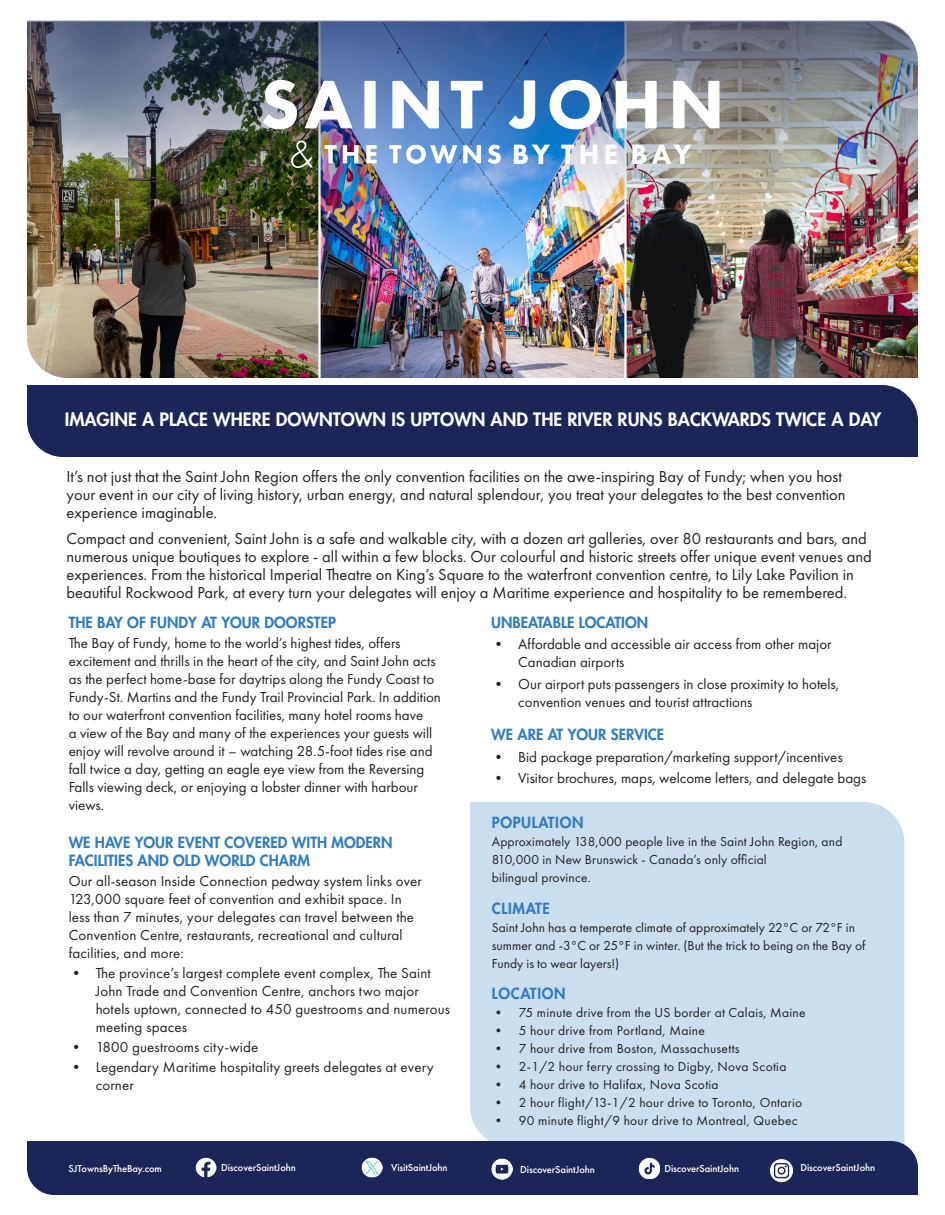
<style>
.page{position:relative;width:945px;height:1215px;background:#fff}
.page>*{position:absolute;margin:0;border:0;box-sizing:border-box;transform-origin:0 0}
.cal_day{font:800 18px "Futura Std";color:#fff}
._1_1__body_gray_larger{font:16.5px/18px "Futura PT";color:#231f20}
._1_1__body_gray_larger-2{font:15px/18px "Futura PT";color:#231f20}
._1_1__body_gray_larger-3{font:800 15px/18px "Futura Std";color:#2f7cc0}
._1_1_bullet_body{font:800 15px "Futura Std";color:#2f7cc0}
._1_1__body_gray_larger-4{font:800 15px "Futura Std";letter-spacing:.04em;color:#2f7cc0}
.t1{font:13.5px/18px "Futura PT";letter-spacing:.01em;color:#231f20}
.TOC_SocialMedia_IconCopy{font:500 10.5px "Futura PT";letter-spacing:-.01em;color:#fff}
</style>
<div class="page">
<div style="left:27px;top:385px;width:891px;height:72px;background:#1c2557"></div>
<div style="left:470px;top:802px;width:435px;height:339px;background:#cbdeef"></div>
<img style="left:27px;top:217px;width:597px;height:161px">
<img style="left:627px;top:217px;width:291px;height:161px">
<hr style="left:318px;top:0;width:3px;height:378px;background:#fff">
<div style="left:27px;top:1141px;width:891px;height:54px;background:#1c2557"></div>
<img style="left:362px;top:1157px;width:20px;height:21px">
<img style="left:770px;top:1158px;width:24px;height:24px">
<img style="left:639px;top:1158px;width:21px;height:21px">
<img style="left:491px;top:1158px;width:21px;height:21px">
<img style="left:196px;top:1157px;width:21px;height:21px">
<img style="left:27px;top:21px;width:891px;height:196px">
<svg style="left:392px;top:81px;width:47px;height:47px"></svg>
<svg style="left:673px;top:81px;width:47px;height:47px"></svg>
<svg style="left:549px;top:79px;width:53px;height:50px"></svg>
<svg style="left:616px;top:81px;width:41px;height:47px"></svg>
<svg style="left:305px;top:81px;width:48px;height:47px"></svg>
<svg style="left:263px;top:80px;width:34px;height:50px"></svg>
<svg style="left:451px;top:81px;width:32px;height:47px"></svg>
<svg style="left:509px;top:80px;width:26px;height:49px"></svg>
<svg style="left:364px;top:81px;width:12px;height:47px"></svg>
<svg style="left:291px;top:141px;width:22px;height:27px"></svg>
<svg style="left:463px;top:145px;width:18px;height:18px"></svg>
<svg style="left:581px;top:145px;width:16px;height:19px"></svg>
<svg style="left:632px;top:145px;width:14px;height:19px"></svg>
<svg style="left:652px;top:145px;width:39px;height:19px"></svg>
<svg style="left:343px;top:145px;width:15px;height:19px"></svg>
<svg style="left:606px;top:145px;width:11px;height:19px"></svg>
<svg style="left:488px;top:145px;width:13px;height:19px"></svg>
<svg style="left:366px;top:145px;width:11px;height:18px"></svg>
<svg style="left:514px;top:145px;width:36px;height:19px"></svg>
<svg style="left:561px;top:145px;width:13px;height:19px"></svg>
<svg style="left:324px;top:145px;width:13px;height:18px"></svg>
<svg style="left:389px;top:145px;width:68px;height:19px"></svg>
<p class="cal_day" style="left:65px;top:408px;width:818px">IMAGINE A PLACE WHERE DOWNTOWN IS UPTOWN AND THE RIVER RUNS BACKWARDS TWICE A DAY</p>
<p class="_1_1__body_gray_larger" style="left:67px;top:467px;width:780px">It’s not just that the Saint John Region offers the only convention facilities on the awe-inspiring Bay of Fundy; when you host your event in our city of living history, urban energy, and natural splendour, you treat your delegates to the best convention experience imaginable.</p>
<p class="_1_1__body_gray_larger" style="left:67px;top:529px;width:807px">Compact and convenient, Saint John is a safe and walkable city, with a dozen art galleries, over 80 restaurants and bars, and numerous unique boutiques to explore - all within a few blocks. Our colourful and historic streets offer unique event venues and experiences. From the historical Imperial Theatre on King’s Square to the waterfront convention centre, to Lily Lake Pavilion in beautiful Rockwood Park, at every turn your delegates will enjoy a Maritime experience and hospitality to be remembered.</p>
<p class="_1_1__body_gray_larger-3" style="left:69px;top:614px;width:269px">THE BAY OF FUNDY AT YOUR DOORSTEP</p>
<p class="_1_1__body_gray_larger-2" style="left:69px;top:634px;width:374px">The Bay of Fundy, home to the world’s highest tides, offers excitement and thrills in the heart of the city, and Saint John acts as the perfect home-base for daytrips along the Fundy Coast to Fundy-St. Martins and the Fundy Trail Provincial Park. In addition to our waterfront convention facilities, many hotel rooms have<br>a view of the Bay and many of the experiences your guests will enjoy will revolve around it – watching 28.5-foot tides rise and fall twice a day, getting an eagle eye view from the Reversing Falls viewing deck, or enjoying a lobster dinner with harbour views.</p>
<p class="_1_1__body_gray_larger-3" style="left:69px;top:833px;width:325px">WE HAVE YOUR EVENT COVERED WITH MODERN<br>FACILITIES AND OLD WORLD CHARM</p>
<p class="_1_1__body_gray_larger-2" style="left:69px;top:872px;width:355px">Our all-season Inside Connection pedway system links over 123,000 square feet of convention and exhibit space. In less than 7 minutes, your delegates can travel between the Convention Centre, restaurants, recreational and cultural facilities, and more:</p>
<p class="_1_1__body_gray_larger-2" style="left:96px;top:964px;width:356px;text-indent:-27px">• The province’s largest complete event complex, The Saint John Trade and Convention Centre, anchors two major hotels uptown, connected to 450 guestrooms and numerous meeting spaces</p>
<p class="_1_1__body_gray_larger-2" style="left:69px;top:1038px;width:191px">• 1800 guestrooms city-wide</p>
<p class="_1_1__body_gray_larger-2" style="left:96px;top:1058px;width:340px;text-indent:-27px">• Legendary Maritime hospitality greets delegates at every corner</p>
<p class="_1_1_bullet_body" style="left:491px;top:613px;width:158px">UNBEATABLE LOCATION</p>
<p class="_1_1__body_gray_larger-2" style="left:518px;top:635px;width:315px;text-indent:-27px">• Affordable and accessible air access from other major<br>Canadian airports</p>
<p class="_1_1__body_gray_larger-2" style="left:518px;top:675px;width:323px;text-indent:-27px">• Our airport puts passengers in close proximity to hotels, convention venues and tourist attractions</p>
<p class="_1_1_bullet_body" style="left:491px;top:725px;width:174px">WE ARE AT YOUR SERVICE</p>
<p class="_1_1__body_gray_larger-2" style="left:491px;top:748px;width:353px">• Bid package preparation/marketing support/incentives</p>
<p class="_1_1__body_gray_larger-2" style="left:491px;top:769px;width:377px">• Visitor brochures, maps, welcome letters, and delegate bags</p>
<p class="_1_1__body_gray_larger-4" style="left:492px;top:813px;width:93px">POPULATION</p>
<p class="t1" style="left:492px;top:833px;width:352px">Approximately 138,000 people live in the Saint John Region, and<br>810,000 in New Brunswick - Canada’s only official<br>bilingual province.</p>
<p class="_1_1__body_gray_larger-4" style="left:492px;top:899px;width:60px">CLIMATE</p>
<p class="t1" style="left:492px;top:918px;width:375px">Saint John has a temperate climate of approximately 22°C or 72°F in summer and -3°C or 25°F in winter. (But the trick to being on the Bay of<br>Fundy is to wear layers!)</p>
<p class="_1_1__body_gray_larger-4" style="left:492px;top:984px;width:75px">LOCATION</p>
<p class="t1" style="left:492px;top:1004px;width:315px">• 75 minute drive from the US border at Calais, Maine</p>
<p class="t1" style="left:492px;top:1022px;width:215px">• 5 hour drive from Portland, Maine</p>
<p class="t1" style="left:492px;top:1040px;width:249px">• 7 hour drive from Boston, Massachusetts</p>
<p class="t1" style="left:492px;top:1058px;width:296px">• 2-1/2 hour ferry crossing to Digby, Nova Scotia</p>
<p class="t1" style="left:492px;top:1076px;width:228px">• 4 hour drive to Halifax, Nova Scotia</p>
<p class="t1" style="left:492px;top:1094px;width:312px">• 2 hour flight/13-1/2 hour drive to Toronto, Ontario</p>
<p class="t1" style="left:492px;top:1112px;width:307px">• 90 minute flight/9 hour drive to Montreal, Quebec</p>
<p class="TOC_SocialMedia_IconCopy" style="left:69px;top:1162px;width:95px">SJTownsByTheBay.com</p>
<p class="TOC_SocialMedia_IconCopy" style="left:221px;top:1162px;width:76px">DiscoverSaintJohn</p>
<p class="TOC_SocialMedia_IconCopy" style="left:391px;top:1162px;width:58px">VisitSaintJohn</p>
<p class="TOC_SocialMedia_IconCopy" style="left:520px;top:1163px;width:76px">DiscoverSaintJohn</p>
<p class="TOC_SocialMedia_IconCopy" style="left:664px;top:1163px;width:76px">DiscoverSaintJohn</p>
<p class="TOC_SocialMedia_IconCopy" style="left:800px;top:1162px;width:76px">DiscoverSaintJohn</p>
</div>
